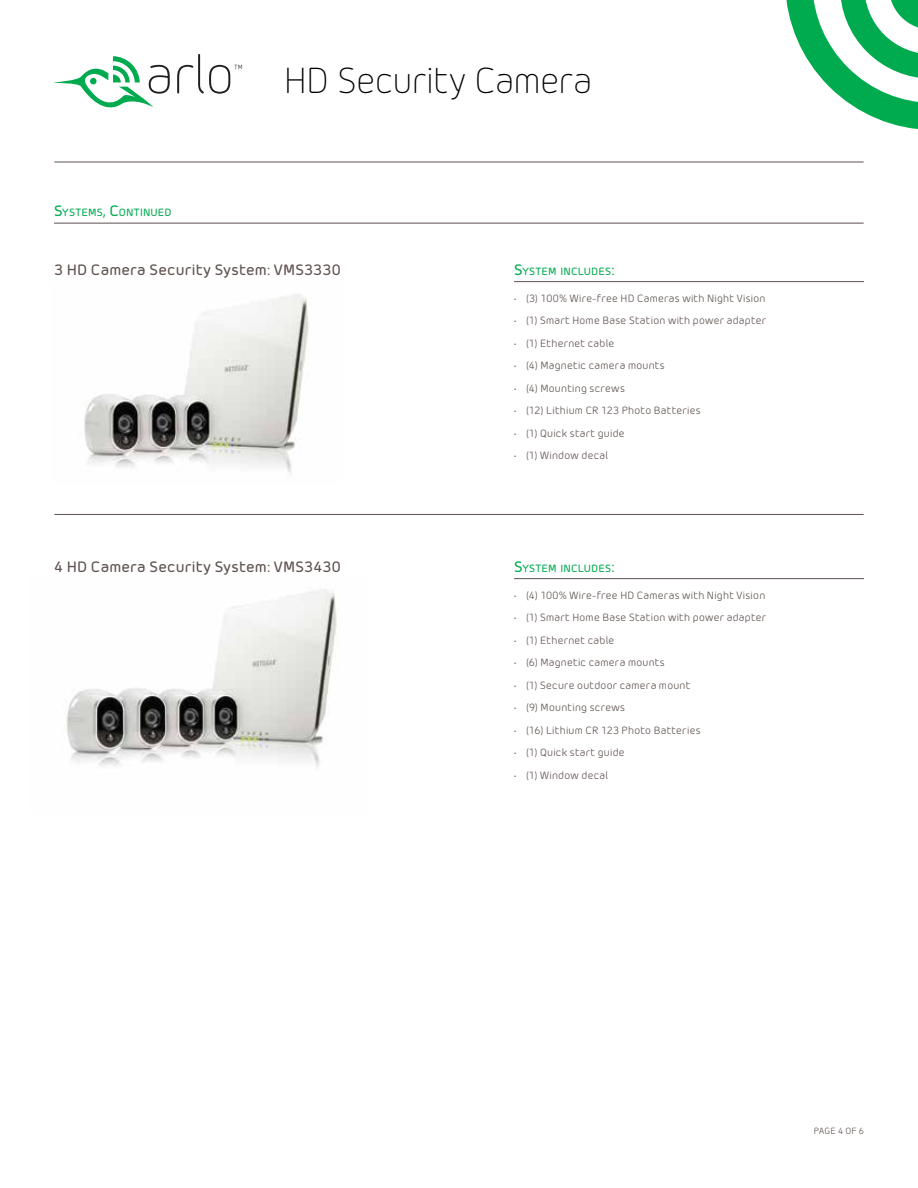
<style>
.page{position:relative;width:918px;height:1188px;background:#fff}
.page>*{position:absolute;margin:0;border:0;box-sizing:border-box;transform-origin:0 0}
.t1{font:300 36px "Morebi Rounded";letter-spacing:-.005em;color:#000}
.t2{font:500 15px "Morebi Rounded";letter-spacing:.01em;color:#5e514e}
.t3{font:10.5px "Morebi Rounded";letter-spacing:.025em;color:#5e514e}
.t4{font:500 10.5px "Morebi Rounded";letter-spacing:.01em;color:#00aa4f}
.t5{font:9px "Morebi Rounded";letter-spacing:.025em;color:#5e514e}
.s1{font-size:15px}
</style>
<div class="page">
<svg style="left:786px;top:0;width:132px;height:129px"></svg>
<hr style="left:54px;top:162px;width:810px;height:1px;background:#5e514e">
<hr style="left:54px;top:223px;width:810px;height:1px;background:#5e514e">
<img style="left:66px;top:589px;width:271px;height:178px">
<hr style="left:514px;top:578px;width:350px;height:1px;background:#5e514e">
<img style="left:84px;top:294px;width:225px;height:180px">
<hr style="left:514px;top:281px;width:350px;height:1px;background:#5e514e">
<hr style="left:54px;top:514px;width:810px;height:1px;background:#5e514e">
<svg style="left:54px;top:54px;width:188px;height:54px"></svg>
<p class="t4" style="left:54px;top:205px;width:119px"><span class="s1">S</span>YSTEMS<span class="s1">, C</span>ONTINUED</p>
<h1 class="t1" style="left:284px;top:57px;width:309px">HD Security Camera</h1>
<h2 class="t2" style="left:54px;top:258px;width:288px">3 HD Camera Security System: VMS3330</h2>
<h2 class="t2" style="left:54px;top:555px;width:288px">4 HD Camera Security System: VMS3430</h2>
<p class="t4" style="left:514px;top:263px;width:102px"><span class="s1">S</span>YSTEM INCLUDES<span class="s1">:</span></p>
<p class="t3" style="left:514px;top:291px;width:253px">• (3) 100% Wire-free HD Cameras with Night Vision</p>
<p class="t3" style="left:514px;top:313px;width:254px">• (1) Smart Home Base Station with power adapter</p>
<p class="t3" style="left:514px;top:336px;width:102px">• (1) Ethernet cable</p>
<p class="t3" style="left:514px;top:358px;width:152px">• (4) Magnetic camera mounts</p>
<p class="t3" style="left:514px;top:381px;width:112px">• (4) Mounting screws</p>
<p class="t3" style="left:514px;top:403px;width:188px">• (12) Lithium CR 123 Photo Batteries</p>
<p class="t3" style="left:514px;top:426px;width:112px">• (1) Quick start guide</p>
<p class="t3" style="left:514px;top:448px;width:96px">• (1) Window decal</p>
<p class="t4" style="left:514px;top:560px;width:102px"><span class="s1">S</span>YSTEM INCLUDES<span class="s1">:</span></p>
<p class="t3" style="left:514px;top:588px;width:253px">• (4) 100% Wire-free HD Cameras with Night Vision</p>
<p class="t3" style="left:514px;top:610px;width:254px">• (1) Smart Home Base Station with power adapter</p>
<p class="t3" style="left:514px;top:633px;width:102px">• (1) Ethernet cable</p>
<p class="t3" style="left:514px;top:655px;width:152px">• (6) Magnetic camera mounts</p>
<p class="t3" style="left:514px;top:678px;width:178px">• (1) Secure outdoor camera mount</p>
<p class="t3" style="left:514px;top:700px;width:113px">• (9) Mounting screws</p>
<p class="t3" style="left:514px;top:723px;width:188px">• (16) Lithium CR 123 Photo Batteries</p>
<p class="t3" style="left:514px;top:745px;width:112px">• (1) Quick start guide</p>
<p class="t3" style="left:514px;top:768px;width:96px">• (1) Window decal</p>
<p class="t5" style="left:814px;top:1125px;width:52px">PAGE 4 OF 6</p>
</div>
